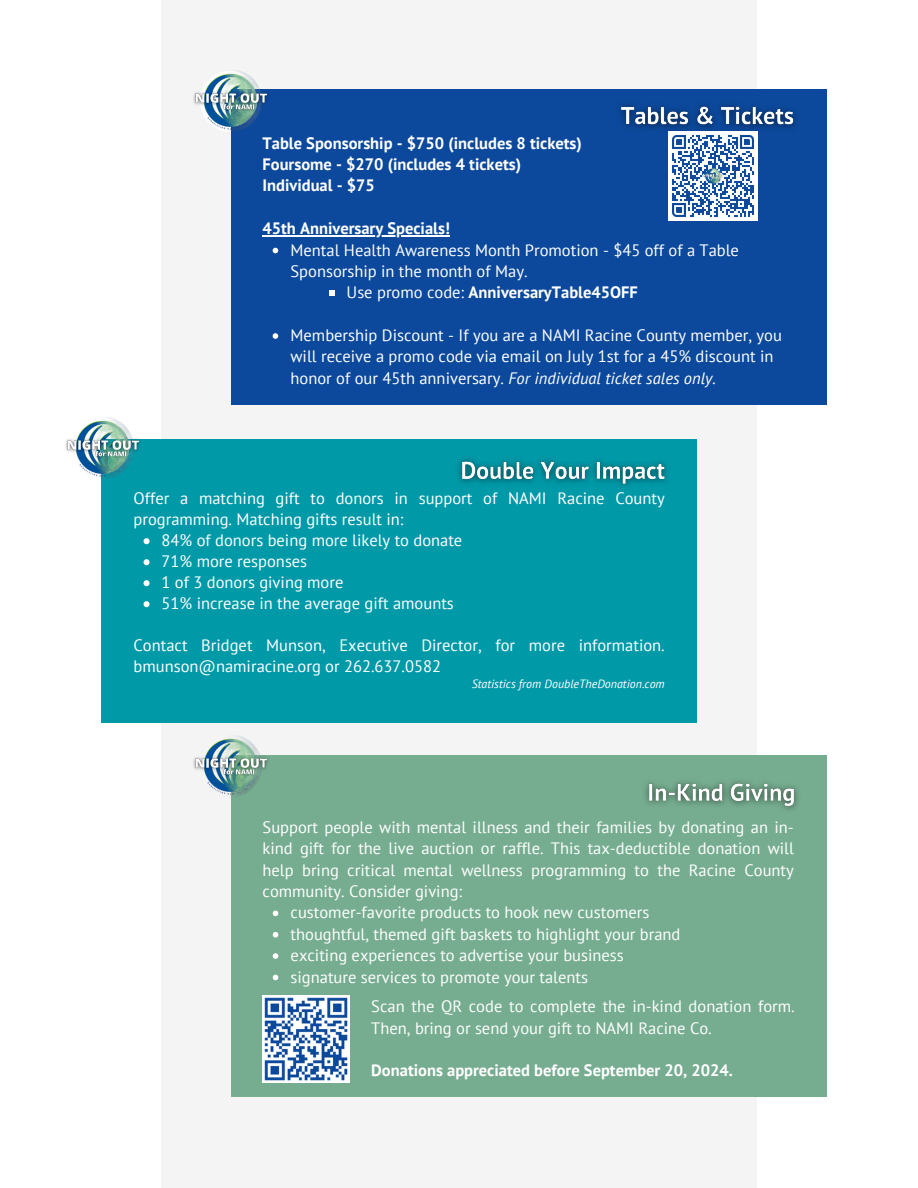
<style>
.page{position:relative;width:918px;height:1188px;background:#fff}
.page>*{position:absolute;margin:0;border:0;box-sizing:border-box;transform-origin:0 0}
.t1{font:16.5px/21.3px "PT Sans";color:#fff}
.t2{font:700 16.5px/21.3px "PT Sans";color:#fff}
.t3{font:italic 12px "PT Sans";color:#fff}
.s1{font-weight:400}
.s2{font-style:italic}
</style>
<div class="page">
<div style="left:161px;top:0;width:596px;height:1188px;background:#f4f4f4"></div>
<div style="left:231px;top:90px;width:595px;height:315px;background:#0c499c"></div>
<img style="left:193px;top:70px;width:90px;height:61px">
<img style="left:619px;top:104px;width:177px;height:32px">
<hr style="left:262px;top:235px;width:188px;height:1px;background:#fff">
<svg style="left:273px;top:248px;width:5px;height:5px"></svg>
<svg style="left:329px;top:290px;width:5px;height:6px"></svg>
<svg style="left:273px;top:333px;width:5px;height:6px"></svg>
<div style="left:101px;top:439px;width:595px;height:284px;background:#0099a8"></div>
<svg style="left:144px;top:538px;width:6px;height:6px"></svg>
<svg style="left:144px;top:559px;width:6px;height:6px"></svg>
<svg style="left:144px;top:580px;width:6px;height:6px"></svg>
<svg style="left:144px;top:601px;width:6px;height:6px"></svg>
<img style="left:458px;top:459px;width:209px;height:27px">
<img style="left:65px;top:417px;width:75px;height:62px">
<div style="left:231px;top:755px;width:595px;height:341px;background:#76ad90"></div>
<svg style="left:273px;top:911px;width:5px;height:5px"></svg>
<svg style="left:273px;top:932px;width:5px;height:6px"></svg>
<svg style="left:273px;top:953px;width:5px;height:6px"></svg>
<svg style="left:273px;top:975px;width:5px;height:5px"></svg>
<img style="left:263px;top:996px;width:87px;height:86px">
<img style="left:645px;top:781px;width:153px;height:29px">
<img style="left:193px;top:735px;width:75px;height:62px">
<img style="left:668px;top:132px;width:89px;height:89px">
<h2 class="t2" style="left:262px;top:132px;width:321px">Table Sponsorship - $750 (includes 8 tickets)<br>Foursome - $270 (includes 4 tickets)<br>Individual - $75</h2>
<h2 class="t2" style="left:262px;top:217px;width:189px">45th Anniversary Specials!</h2>
<p class="t1" style="left:291px;top:239px;width:450px">Mental Health Awareness Month Promotion - $45 off of a Table<br>Sponsorship in the month of May.</p>
<p class="t2" style="left:347px;top:282px;width:293px"><span class="s1">Use promo code:</span> AnniversaryTable45OFF</p>
<p class="t1" style="left:291px;top:324px;width:493px">Membership Discount - If you are a NAMI Racine County member, you will receive a promo code via email on July 1st for a 45% discount in honor of our 45th anniversary. <span class="s2">For individual ticket sales only.</span></p>
<p class="t1" style="left:134px;top:488px;width:533px">Offer a matching gift to donors in support of NAMI Racine County programming. Matching gifts result in:</p>
<p class="t1" style="left:162px;top:529px;width:302px">84% of donors being more likely to donate</p>
<p class="t1" style="left:162px;top:550px;width:147px">71% more responses</p>
<p class="t1" style="left:162px;top:571px;width:183px">1 of 3 donors giving more</p>
<p class="t1" style="left:162px;top:592px;width:294px">51% increase in the average gift amounts</p>
<p class="t1" style="left:134px;top:635px;width:533px">Contact Bridget Munson, Executive Director, for more information. bmunson@namiracine.org or 262.637.0582</p>
<p class="t3" style="left:472px;top:676px;width:194px">Statistics from DoubleTheDonation.com</p>
<p class="t1" style="left:263px;top:816px;width:533px;text-align:justify">Support people with mental illness and their families by donating an in&shy;kind gift for the live auction or raffle. This tax-deductible donation will help bring critical mental wellness programming to the Racine County community. Consider giving:</p>
<p class="t1" style="left:291px;top:902px;width:360px">customer-favorite products to hook new customers</p>
<p class="t1" style="left:291px;top:923px;width:391px">thoughtful, themed gift baskets to highlight your brand</p>
<p class="t1" style="left:291px;top:944px;width:335px">exciting experiences to advertise your business</p>
<p class="t1" style="left:291px;top:966px;width:299px">signature services to promote your talents</p>
<p class="t1" style="left:371px;top:995px;width:425px">Scan the QR code to complete the in-kind donation form.<br>Then, bring or send your gift to NAMI Racine Co.</p>
<p class="t2" style="left:371px;top:1060px;width:363px">Donations appreciated before September 20, 2024.</p>
</div>
